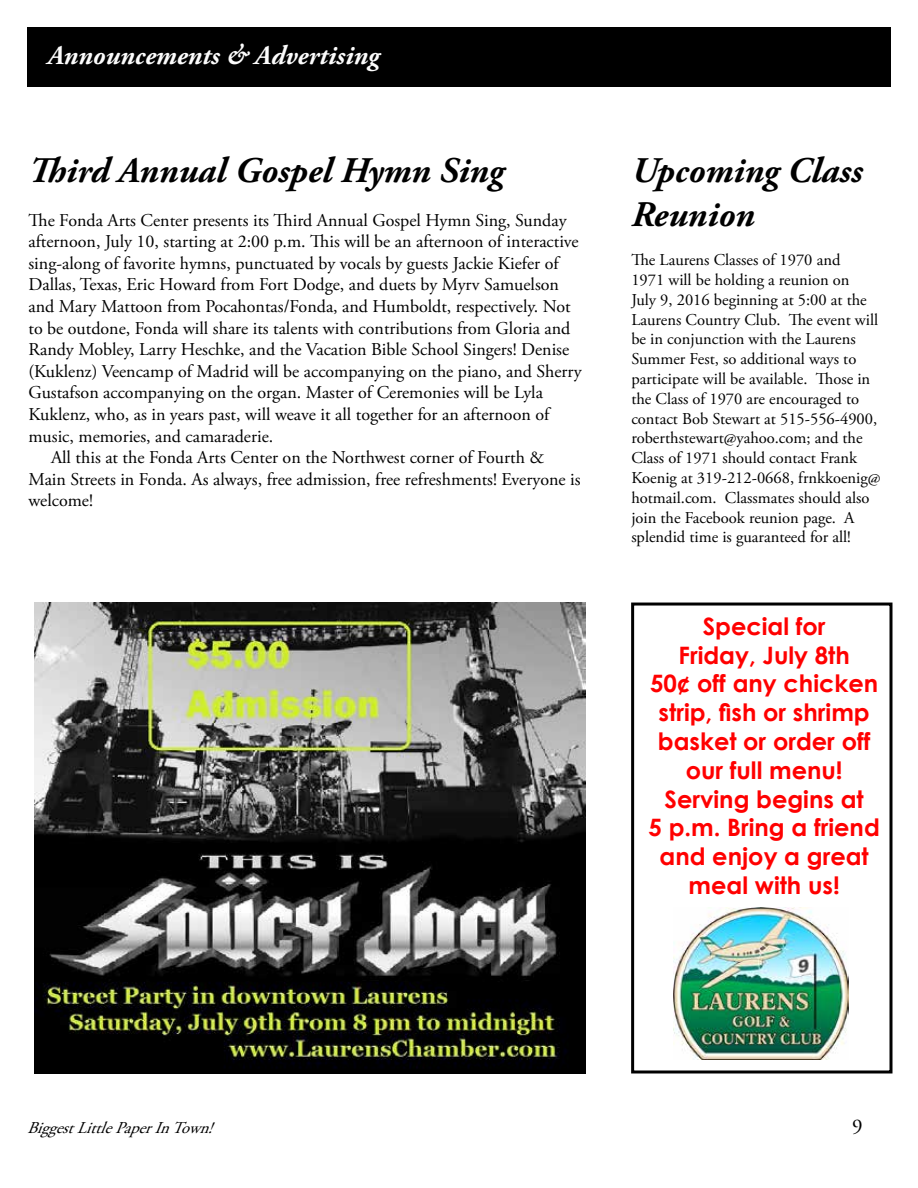
<style>
.page{position:relative;width:918px;height:1188px;background:#fff}
.page>*{position:absolute;margin:0;border:0;box-sizing:border-box;transform-origin:0 0}
.t1{font:italic 700 36px/43.2px "Adobe Garamond Pro";color:#000}
.t2{font:italic 700 27px "Adobe Garamond Pro";color:#fcfcfc}
.t3{font:700 24px/28.8px "Century Gothic";color:#f00;text-align:center}
.t4{font:21px "Adobe Garamond Pro";color:#000}
.t5{font:18px "Adobe Garamond Pro";color:#000}
.t6{font:16.5px/19.8px "Adobe Garamond Pro";color:#000}
.t7{font:italic 16.5px "Adobe Garamond Pro";color:#000}
</style>
<div class="page">
<div style="left:27px;top:27px;width:864px;height:60px;background:#000"></div>
<div style="left:631px;top:603px;width:261px;height:470px;border:3px solid #000"></div>
<img style="left:674px;top:907px;width:175px;height:153px">
<img style="left:34px;top:603px;width:552px;height:470px">
<h2 class="t2" style="left:48px;top:40px;width:333px">Announcements &amp; Advertising</h2>
<h1 class="t1" style="left:28px;top:150px;width:477px">Third Annual Gospel Hymn Sing</h1>
<p class="t5" style="left:28px;top:209px;width:540px">The Fonda Arts Center presents its Third Annual Gospel Hymn Sing, Sunday</p>
<p class="t5" style="left:28px;top:231px;width:552px">afternoon, July 10, starting at 2:00 p.m. This will be an afternoon of interactive</p>
<p class="t5" style="left:28px;top:252px;width:532px">sing-along of favorite hymns, punctuated by vocals by guests Jackie Kiefer of</p>
<p class="t5" style="left:28px;top:274px;width:532px">Dallas, Texas, Eric Howard from Fort Dodge, and duets by Myrv Samuelson</p>
<p class="t5" style="left:28px;top:296px;width:544px">and Mary Mattoon from Pocahontas/Fonda, and Humboldt, respectively. Not</p>
<p class="t5" style="left:28px;top:317px;width:543px">to be outdone, Fonda will share its talents with contributions from Gloria and</p>
<p class="t5" style="left:28px;top:339px;width:542px">Randy Mobley, Larry Heschke, and the Vacation Bible School Singers! Denise</p>
<p class="t5" style="left:28px;top:360px;width:555px">(Kuklenz) Veencamp of Madrid will be accompanying on the piano, and Sherry</p>
<p class="t5" style="left:28px;top:382px;width:516px">Gustafson accompanying on the organ. Master of Ceremonies will be Lyla</p>
<p class="t5" style="left:28px;top:404px;width:522px">Kuklenz, who, as in years past, will weave it all together for an afternoon of</p>
<p class="t5" style="left:28px;top:425px;width:246px">music, memories, and camaraderie.</p>
<p class="t5" style="left:51px;top:447px;width:495px">All this at the Fonda Arts Center on the Northwest corner of Fourth &amp;</p>
<p class="t5" style="left:28px;top:468px;width:554px">Main Streets in Fonda. As always, free admission, free refreshments! Everyone is</p>
<p class="t5" style="left:28px;top:490px;width:66px">welcome!</p>
<h1 class="t1" style="left:631px;top:150px;width:233px">Upcoming Class<br>Reunion</h1>
<p class="t6" style="left:631px;top:251px;width:251px">The Laurens Classes of 1970 and<br>1971 will be holding a reunion on<br>July 9, 2016 beginning at 5:00 at the Laurens Country Club. The event will be in conjunction with the Laurens Summer Fest, so additional ways to participate will be available. Those in the Class of 1970 are encouraged to contact Bob Stewart at 515-556-4900, roberthstewart@yahoo.com; and the Class of 1971 should contact Frank Koenig at 319-212-0668, frnkkoenig@ hotmail.com. Classmates should also join the Facebook reunion page. A splendid time is guaranteed for all!</p>
<h3 class="t3" style="left:649px;top:611px;width:233px">Special for<br>Friday, July 8th<br>50¢ off any chicken strip, fish or shrimp basket or order off our full menu!<br>Serving begins at<br>5 p.m. Bring a friend and enjoy a great meal with us!</h3>
<p class="t7" style="left:27px;top:1118px;width:195px">BiggestLittlePaperInTown!</p>
<p class="t4" style="left:852px;top:1114px;width:12px">9</p>
</div>
